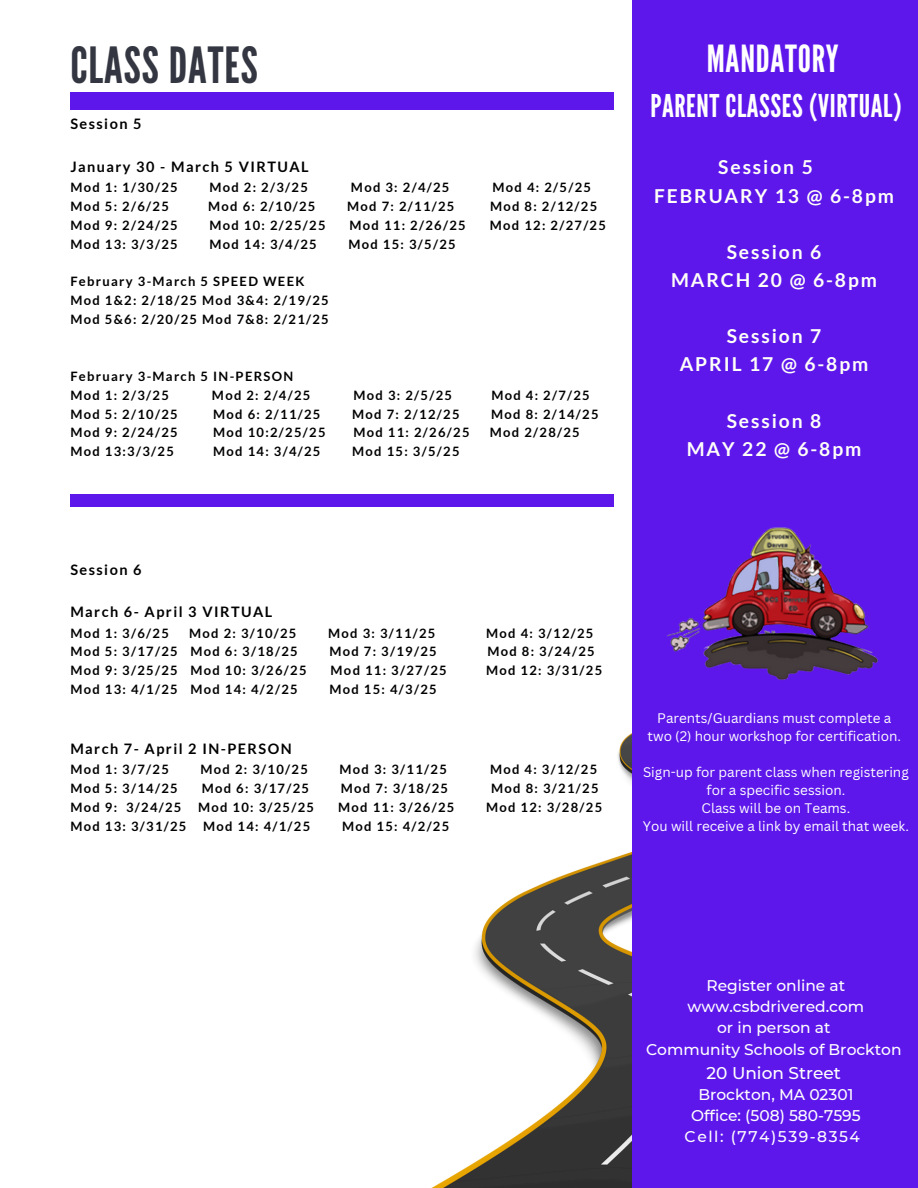
<style>
.page{position:relative;width:918px;height:1188px;background:#fff}
.page>*{position:absolute;margin:0;border:0;box-sizing:border-box;transform-origin:0 0}
.t1{font:49.8px "League Gothic";letter-spacing:.02em;color:#343741}
.t2{font:37.35px "League Gothic";letter-spacing:.02em;color:#fff}
.t3{font:31.35px "League Gothic";letter-spacing:.02em;color:#fff}
.t4{font:700 19.2px/28.2px "Lato";letter-spacing:.1em;color:#fffff9;text-align:center}
.t5{font:500 16.95px "Montserrat";color:#fff}
.t6{font:500 15.45px/21.3px "Montserrat";color:#fff;text-align:center}
.t7{font:700 14.4px "Lato";letter-spacing:.1em;color:#020100}
.t8{font:13.5px/18px "Canva Sans";color:#fff;text-align:center}
.t9{font:700 12.9px/18.9px "Lato";letter-spacing:.1em;color:#020100}
</style>
<div class="page">
<img style="left:431px;top:733px;width:201px;height:455px">
<div style="left:632px;top:0;width:286px;height:1188px;background:#5e17eb"></div>
<img style="left:667px;top:527px;width:211px;height:153px">
<div style="left:70px;top:92px;width:544px;height:17px;background:#5e17eb"></div>
<div style="left:70px;top:494px;width:544px;height:13px;background:#5e17eb"></div>
<p class="t1" style="left:70px;top:37px;width:189px">CLASS DATES</p>
<p class="t7" style="left:70px;top:115px;width:73px">Session 5</p>
<h2 class="t7" style="left:70px;top:157px;width:240px">January 30 - March 5 VIRTUAL</h2>
<h2 class="t9" style="left:70px;top:178px;width:109px">Mod 1: 1/30/25</h2>
<h2 class="t9" style="left:209px;top:178px;width:100px">Mod 2: 2/3/25</h2>
<h2 class="t9" style="left:351px;top:178px;width:100px">Mod 3: 2/4/25</h2>
<h2 class="t9" style="left:493px;top:178px;width:100px">Mod 4: 2/5/25</h2>
<h2 class="t9" style="left:70px;top:196px;width:100px">Mod 5: 2/6/25</h2>
<h2 class="t9" style="left:208px;top:196px;width:109px">Mod 6: 2/10/25</h2>
<h2 class="t9" style="left:347px;top:196px;width:109px">Mod 7: 2/11/25</h2>
<h2 class="t9" style="left:490px;top:196px;width:109px">Mod 8: 2/12/25</h2>
<h2 class="t9" style="left:70px;top:215px;width:109px">Mod 9: 2/24/25</h2>
<h2 class="t9" style="left:209px;top:215px;width:118px">Mod 10: 2/25/25</h2>
<h2 class="t9" style="left:350px;top:215px;width:118px">Mod 11: 2/26/25</h2>
<h2 class="t9" style="left:490px;top:215px;width:118px">Mod 12: 2/27/25</h2>
<h2 class="t9" style="left:70px;top:234px;width:109px">Mod 13: 3/3/25</h2>
<h2 class="t9" style="left:209px;top:234px;width:109px">Mod 14: 3/4/25</h2>
<h3 class="t9" style="left:348px;top:234px;width:109px">Mod 15: 3/5/25</h3>
<h3 class="t9" style="left:70px;top:272px;width:260px">February 3-March 5 SPEED WEEK<br>Mod 1&amp;2: 2/18/25 Mod 3&amp;4: 2/19/25<br>Mod 5&amp;6: 2/20/25 Mod 7&amp;8: 2/21/25</h3>
<h3 class="t9" style="left:70px;top:366px;width:224px">February 3-March 5 IN-PERSON<br>Mod 1: 2/3/25</h3>
<h3 class="t9" style="left:212px;top:385px;width:100px">Mod 2: 2/4/25</h3>
<h3 class="t9" style="left:354px;top:385px;width:100px">Mod 3: 2/5/25</h3>
<h3 class="t9" style="left:491px;top:385px;width:100px">Mod 4: 2/7/25</h3>
<h3 class="t9" style="left:70px;top:404px;width:109px">Mod 5: 2/10/25</h3>
<h3 class="t9" style="left:213px;top:404px;width:109px">Mod 6: 2/11/25</h3>
<h3 class="t9" style="left:352px;top:404px;width:109px">Mod 7: 2/12/25</h3>
<h3 class="t9" style="left:491px;top:404px;width:109px">Mod 8: 2/14/25</h3>
<h3 class="t9" style="left:70px;top:423px;width:109px">Mod 9: 2/24/25</h3>
<h3 class="t9" style="left:213px;top:423px;width:114px">Mod 10:2/25/25</h3>
<h3 class="t9" style="left:353px;top:423px;width:118px">Mod 11: 2/26/25</h3>
<h3 class="t9" style="left:490px;top:423px;width:91px">Mod 2/28/25</h3>
<h3 class="t9" style="left:70px;top:442px;width:105px">Mod 13:3/3/25</h3>
<h3 class="t9" style="left:213px;top:442px;width:109px">Mod 14: 3/4/25</h3>
<h3 class="t9" style="left:352px;top:442px;width:109px">Mod 15: 3/5/25</h3>
<h4 class="t2" style="left:707px;top:37px;width:133px">MANDATORY</h4>
<h4 class="t3" style="left:650px;top:88px;width:253px">PARENT CLASSES (VIRTUAL)</h4>
<p class="t4" style="left:654px;top:153px;width:241px;text-align:left;text-indent:64px">Session 5<br>FEBRUARY 13 @ 6-8pm</p>
<p class="t4" style="left:671px;top:237px;width:207px">Session 6<br>MARCH 20 @ 6-8pm</p>
<p class="t4" style="left:680px;top:322px;width:190px">Session 7<br>APRIL 17 @ 6-8pm</p>
<p class="t4" style="left:687px;top:406px;width:176px">Session 8<br>MAY 22 @ 6-8pm</p>
<h3 class="t7" style="left:70px;top:561px;width:73px">Session 6</h3>
<h3 class="t7" style="left:70px;top:603px;width:203px">March 6- April 3 VIRTUAL</h3>
<h3 class="t9" style="left:70px;top:623px;width:100px">Mod 1: 3/6/25</h3>
<h3 class="t9" style="left:189px;top:623px;width:109px">Mod 2: 3/10/25</h3>
<h3 class="t9" style="left:328px;top:623px;width:109px">Mod 3: 3/11/25</h3>
<h3 class="t9" style="left:486px;top:623px;width:109px">Mod 4: 3/12/25</h3>
<h3 class="t9" style="left:70px;top:642px;width:229px">Mod 5: 3/17/25 Mod 6: 3/18/25</h3>
<h3 class="t9" style="left:329px;top:642px;width:109px">Mod 7: 3/19/25</h3>
<h3 class="t9" style="left:487px;top:642px;width:109px">Mod 8: 3/24/25</h3>
<h3 class="t9" style="left:70px;top:661px;width:109px">Mod 9: 3/25/25</h3>
<h3 class="t9" style="left:190px;top:661px;width:118px">Mod 10: 3/26/25</h3>
<h3 class="t9" style="left:331px;top:661px;width:118px">Mod 11: 3/27/25</h3>
<h3 class="t9" style="left:486px;top:661px;width:118px">Mod 12: 3/31/25</h3>
<h3 class="t9" style="left:70px;top:680px;width:229px">Mod 13: 4/1/25 Mod 14: 4/2/25</h3>
<h3 class="t9" style="left:329px;top:680px;width:109px">Mod 15: 4/3/25</h3>
<h3 class="t7" style="left:70px;top:740px;width:223px">March 7- April 2 IN-PERSON</h3>
<h3 class="t9" style="left:70px;top:760px;width:100px">Mod 1: 3/7/25</h3>
<h3 class="t9" style="left:201px;top:760px;width:109px">Mod 2: 3/10/25</h3>
<h3 class="t9" style="left:340px;top:760px;width:109px">Mod 3: 3/11/25</h3>
<h3 class="t9" style="left:490px;top:760px;width:109px">Mod 4: 3/12/25</h3>
<h3 class="t9" style="left:70px;top:779px;width:109px">Mod 5: 3/14/25</h3>
<h3 class="t9" style="left:202px;top:779px;width:109px">Mod 6: 3/17/25</h3>
<h3 class="t9" style="left:341px;top:779px;width:109px">Mod 7: 3/18/25</h3>
<h3 class="t9" style="left:491px;top:779px;width:109px">Mod 8: 3/21/25</h3>
<h3 class="t9" style="left:70px;top:798px;width:113px">Mod 9: 3/24/25</h3>
<h3 class="t9" style="left:198px;top:798px;width:118px">Mod 10: 3/25/25</h3>
<h3 class="t9" style="left:338px;top:798px;width:118px">Mod 11: 3/26/25</h3>
<h3 class="t9" style="left:486px;top:798px;width:118px">Mod 12: 3/28/25</h3>
<h3 class="t9" style="left:70px;top:816px;width:118px">Mod 13: 3/31/25</h3>
<h3 class="t9" style="left:203px;top:816px;width:109px">Mod 14: 4/1/25</h3>
<h3 class="t9" style="left:342px;top:816px;width:109px">Mod 15: 4/2/25</h3>
<h1 class="t8" style="left:657px;top:709px;width:235px">Parents/Guardians must complete a</h1>
<h4 class="t8" style="left:648px;top:727px;width:255px">two (2) hour workshop for certification.</h4>
<h5 class="t8" style="left:643px;top:763px;width:267px">Sign-up for parent class when registering for a specific session.</h5>
<h5 class="t8" style="left:702px;top:799px;width:150px">Class will be on Teams.</h5>
<h5 class="t8" style="left:643px;top:817px;width:268px">You will receive a link by email that week.</h5>
<p class="t6" style="left:646px;top:974px;width:257px">Register online at www.csbdrivered.com<br>or in person at<br>Community Schools of Brockton</p>
<p class="t5" style="left:706px;top:1063px;width:136px">20 Union Street</p>
<p class="t6" style="left:685px;top:1083px;width:178px">Brockton, MA 02301<br>Office: (508) 580-7595<br>Cell: (774)539-8354</p>
</div>
